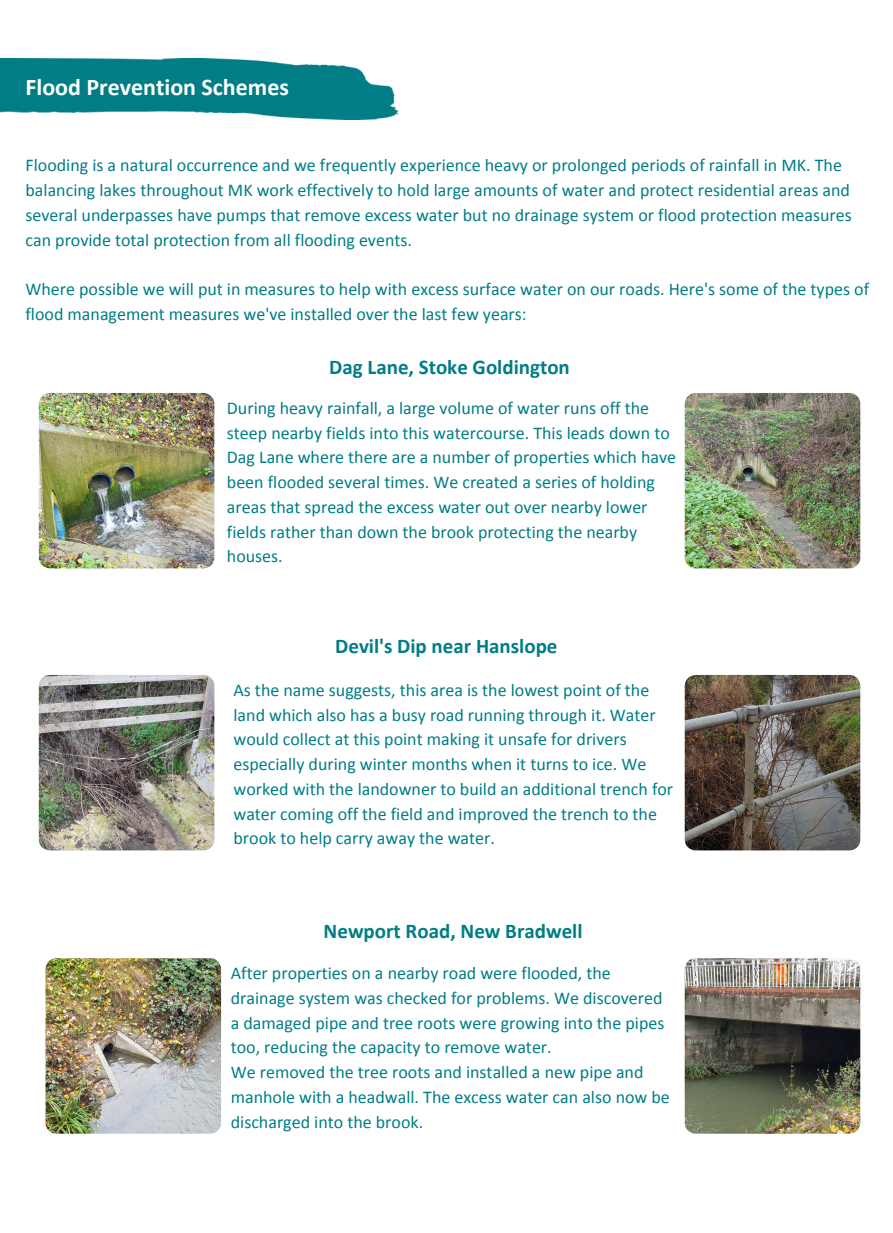
<style>
.page{position:relative;width:893px;height:1233px;background:#fff}
.page>*{position:absolute;margin:0;border:0;box-sizing:border-box;transform-origin:0 0}
.t1{font:700 24px "Calibri";color:#fff}
.t2{font:700 21px "Calibri";color:#007d85}
.t3{font:18px/24.8px "Calibri";color:#007d85}
</style>
<div class="page">
<img style="left:0;top:58px;width:398px;height:62px">
<img style="left:39px;top:393px;width:175px;height:175px;border-radius:11px">
<img style="left:684px;top:393px;width:176px;height:175px;border-radius:11px">
<img style="left:39px;top:675px;width:175px;height:175px;border-radius:11px">
<img style="left:684px;top:675px;width:176px;height:175px;border-radius:11px">
<img style="left:684px;top:958px;width:176px;height:176px;border-radius:11px">
<img style="left:45px;top:958px;width:176px;height:176px;border-radius:11px">
<h1 class="t1" style="left:25px;top:77px;width:265px">Flood Prevention Schemes</h1>
<p class="t3" style="left:25px;top:155px;width:827px">Flooding is a natural occurrence and we frequently experience heavy or prolonged periods of rainfall in MK. The balancing lakes throughout MK work effectively to hold large amounts of water and protect residential areas and several underpasses have pumps that remove excess water but no drainage system or flood protection measures can provide total protection from all flooding events.</p>
<p class="t3" style="left:25px;top:278px;width:845px">Where possible we will put in measures to help with excess surface water on our roads. Here's some of the types of flood management measures we've installed over the last few years:</p>
<p class="t2" style="left:329px;top:358px;width:242px">Dag Lane, Stoke Goldington</p>
<p class="t3" style="left:227px;top:397px;width:451px">During heavy rainfall, a large volume of water runs off the steep nearby fields into this watercourse. This leads down to Dag Lane where there are a number of properties which have been flooded several times. We created a series of holding areas that spread the excess water out over nearby lower fields rather than down the brook protecting the nearby houses.</p>
<p class="t2" style="left:335px;top:638px;width:224px">Devil's Dip near Hanslope</p>
<p class="t3" style="left:233px;top:679px;width:441px">As the name suggests, this area is the lowest point of the land which also has a busy road running through it. Water would collect at this point making it unsafe for drivers especially during winter months when it turns to ice. We worked with the landowner to build an additional trench for water coming off the field and improved the trench to the brook to help carry away the water.</p>
<p class="t2" style="left:323px;top:922px;width:260px">Newport Road, New Bradwell</p>
<p class="t3" style="left:231px;top:962px;width:440px">After properties on a nearby road were flooded, the drainage system was checked for problems. We discovered a damaged pipe and tree roots were growing into the pipes too, reducing the capacity to remove water.<br>We removed the tree roots and installed a new pipe and manhole with a headwall. The excess water can also now be discharged into the brook.</p>
</div>
